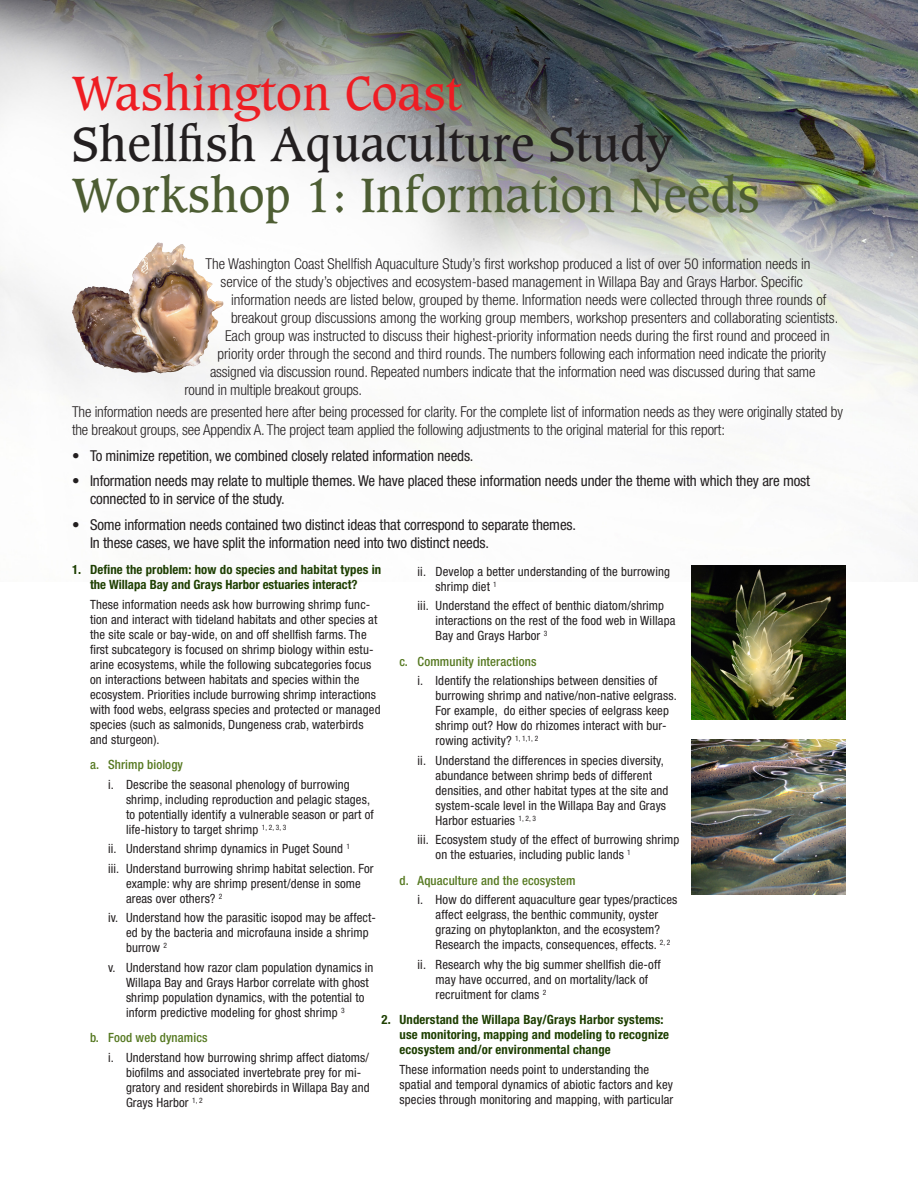
<style>
.page{position:relative;width:918px;height:1188px;background:#fff}
.page>*{position:absolute;margin:0;border:0;box-sizing:border-box;transform-origin:0 0}
.head{font:46.5px/51px "Caxton Std";letter-spacing:.005em;color:#231f20}
.head-2{font:46.5px "Caxton Std";letter-spacing:.005em;color:#4d5d33}
.Paragraph_Style_1{font:300 condensed 15px/18px "Helvetica Neue LT Std";color:#231f20}
.bullet1{font:condensed 15px/18px "Helvetica Neue LT Std";letter-spacing:-.01em;color:#231f20}
.text{font:condensed 15px/18px "Helvetica Neue LT Std";letter-spacing:-.01em;color:#231f20}
.iii{font:condensed 12.75px/15px "Helvetica Neue LT Std";letter-spacing:.01em;color:#231f20}
._1para{font:condensed 12.75px/15px "Helvetica Neue LT Std";letter-spacing:.01em;color:#231f20}
._1{font:700 condensed 12.75px/15px "Helvetica Neue LT Std";letter-spacing:.01em;color:#1e3f02;text-align:center}
.aa{font:500 condensed 12.75px "Helvetica Neue LT Std";letter-spacing:.01em;color:#567921}
.s1{color:#ee1d23}
</style>
<div class="page">
<img style="left:0;top:0;width:918px;height:567px">
<img style="left:72px;top:238px;width:152px;height:152px">
<img style="left:76px;top:243px;width:81px;height:57px">
<img style="left:691px;top:565px;width:155px;height:155px">
<img style="left:691px;top:740px;width:155px;height:154px">
<p class="head" style="left:72px;top:69px;width:602px"><span class="s1">Washington Coast<br></span>Shellfish Aquaculture Study</p>
<p class="head-2" style="left:72px;top:167px;width:689px">Workshop 1: Information Needs</p>
<p class="Paragraph_Style_1" style="left:206px;top:254px;width:607px">The Washington Coast Shellfish Aquaculture Study’s first workshop produced a list of over 50 information needs in</p>
<p class="Paragraph_Style_1" style="left:220px;top:272px;width:584px">service of the study’s objectives and ecosystem-based management in Willapa Bay and Grays Harbor. Specific</p>
<p class="Paragraph_Style_1" style="left:231px;top:290px;width:597px">information needs are listed below, grouped by theme. Information needs were collected through three rounds of</p>
<p class="Paragraph_Style_1" style="left:231px;top:308px;width:609px">breakout group discussions among the working group members, workshop presenters and collaborating scientists.</p>
<p class="Paragraph_Style_1" style="left:225px;top:326px;width:606px">Each group was instructed to discuss their highest-priority information needs during the first round and proceed in</p>
<p class="Paragraph_Style_1" style="left:218px;top:344px;width:610px">priority order through the second and third rounds. The numbers following each information need indicate the priority</p>
<p class="Paragraph_Style_1" style="left:210px;top:362px;width:607px">assigned via discussion round. Repeated numbers indicate that the information need was discussed during that same</p>
<p class="Paragraph_Style_1" style="left:184px;top:380px;width:179px">round in multiple breakout groups.</p>
<p class="Paragraph_Style_1" style="left:72px;top:403px;width:772px">The information needs are presented here after being processed for clarity. For the complete list of information needs as they were originally stated by the breakout groups, see Appendix A. The project team applied the following adjustments to the original material for this report:</p>
<p class="bullet1" style="left:72px;top:446px;width:403px">• To minimize repetition, we combined closely related information needs.</p>
<p class="bullet1" style="left:90px;top:472px;width:722px;text-indent:-18px">• Information needs may relate to multiple themes. We have placed these information needs under the theme with which they are most connected to in service of the study.</p>
<p class="text" style="left:90px;top:515px;width:488px;text-indent:-18px">• Some information needs contained two distinct ideas that correspond to separate themes.<br>In these cases, we have split the information need into two distinct needs.</p>
<p class="_1" style="left:72px;top:562px;width:311px">1. Define the problem: how do species and habitat types in the Willapa Bay and Grays Harbor estuaries interact?</p>
<p class="_1para" style="left:90px;top:597px;width:292px">These information needs ask how burrowing shrimp func&shy;tion and interact with tideland habitats and other species at the site scale or bay-wide, on and off shellfish farms. The first subcategory is focused on shrimp biology within estu&shy;arine ecosystems, while the following subcategories focus on interactions between habitats and species within the ecosystem. Priorities include burrowing shrimp interactions with food webs, eelgrass species and protected or managed species (such as salmonids, Dungeness crab, waterbirds and sturgeon).</p>
<p class="aa" style="left:90px;top:757px;width:95px">a. Shrimp biology</p>
<p class="iii" style="left:126px;top:777px;width:249px;text-indent:-18px">i. Describe the seasonal phenology of burrowing shrimp, including reproduction and pelagic stages, to potentially identify a vulnerable season or part of life-history to target shrimp <sup>1,</sup> <sup>2,</sup> <sup>3,</sup> <sup>3</sup></p>
<p class="iii" style="left:108px;top:841px;width:244px">ii. Understand shrimp dynamics in Puget Sound <sup>1</sup></p>
<p class="iii" style="left:126px;top:861px;width:249px;text-indent:-18px">iii. Understand burrowing shrimp habitat selection. For example: why are shrimp present/dense in some areas over others? <sup>2</sup></p>
<p class="iii" style="left:126px;top:910px;width:252px;text-indent:-18px">iv. Understand how the parasitic isopod may be affect&shy;ed by the bacteria and microfauna inside a shrimp burrow <sup>2</sup></p>
<p class="iii" style="left:126px;top:960px;width:249px;text-indent:-18px">v. Understand how razor clam population dynamics in Willapa Bay and Grays Harbor correlate with ghost shrimp population dynamics, with the potential to inform predictive modeling for ghost shrimp <sup>3</sup></p>
<p class="aa" style="left:90px;top:1030px;width:119px">b. Food web dynamics</p>
<p class="iii" style="left:126px;top:1050px;width:245px;text-indent:-18px">i. Understand how burrowing shrimp affect diatoms/ biofilms and associated invertebrate prey for mi&shy;gratory and resident shorebirds in Willapa Bay and Grays Harbor <sup>1,</sup> <sup>2</sup></p>
<p class="iii" style="left:436px;top:564px;width:236px;text-indent:-18px">ii. Develop a better understanding of the burrowing shrimp diet <sup>1</sup></p>
<p class="iii" style="left:436px;top:598px;width:241px;text-indent:-18px">iii. Understand the effect of benthic diatom/shrimp interactions on the rest of the food web in Willapa<br>Bay and Grays Harbor <sup>3</sup></p>
<p class="aa" style="left:400px;top:654px;width:138px">c. Community interactions</p>
<p class="iii" style="left:436px;top:673px;width:243px;text-indent:-18px">i. Identify the relationships between densities of burrowing shrimp and native/non-native eelgrass.<br>For example, do either species of eelgrass keep shrimp out? How do rhizomes interact with bur&shy;rowing activity? <sup>1,</sup> <sup>1,1,</sup> <sup>2</sup></p>
<p class="iii" style="left:436px;top:753px;width:234px;text-indent:-18px">ii. Understand the differences in species diversity, abundance between shrimp beds of different densities, and other habitat types at the site and system-scale level in the Willapa Bay and Grays Harbor estuaries <sup>1,</sup> <sup>2,</sup> <sup>3</sup></p>
<p class="iii" style="left:436px;top:832px;width:245px;text-indent:-18px">iii. Ecosystem study of the effect of burrowing shrimp on the estuaries, including public lands <sup>1</sup></p>
<p class="aa" style="left:400px;top:873px;width:178px">d. Aquaculture and the ecosystem</p>
<p class="iii" style="left:436px;top:892px;width:243px;text-indent:-18px">i. How do different aquaculture gear types/practices affect eelgrass, the benthic community, oyster grazing on phytoplankton, and the ecosystem?<br>Research the impacts, consequences, effects. <sup>2,</sup> <sup>2</sup></p>
<p class="iii" style="left:436px;top:957px;width:227px;text-indent:-18px">ii. Research why the big summer shellfish die-off may have occurred, and on mortality/lack of recruitment for clams <sup>2</sup></p>
<p class="_1" style="left:400px;top:1012px;width:271px;text-align:left;text-indent:-18px">2. Understand the Willapa Bay/Grays Harbor systems: use monitoring, mapping and modeling to recognize ecosystem and/or environmental change</p>
<p class="_1para" style="left:400px;top:1062px;width:275px">These information needs point to understanding the spatial and temporal dynamics of abiotic factors and key species through monitoring and mapping, with particular</p>
</div>
